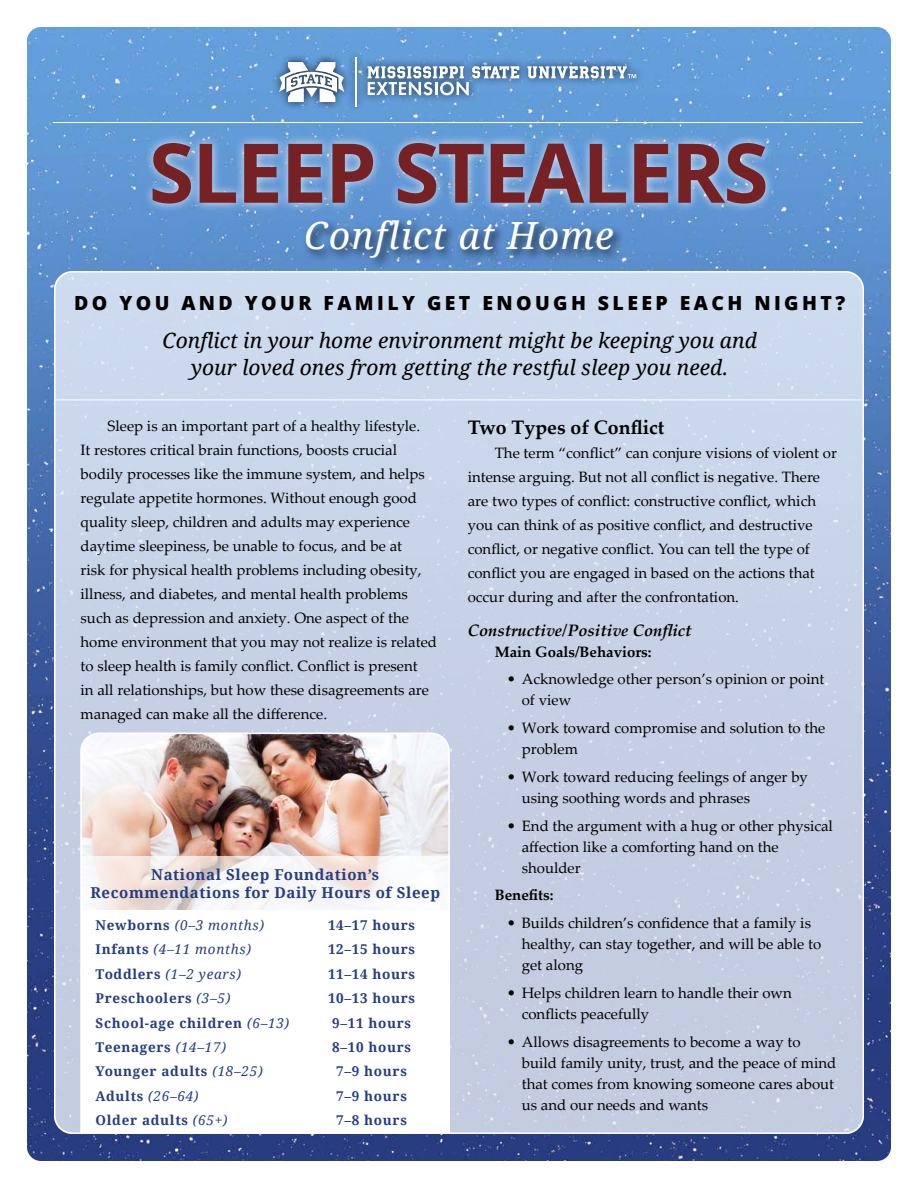
<style>
.page{position:relative;width:918px;height:1188px;background:#fff}
.page>*{position:absolute;margin:0;border:0;box-sizing:border-box;transform-origin:0 0}
.t1{font:700 82.5px "Open Sans";letter-spacing:-.025em;color:#762123}
.t2{font:italic 37.5px "Droid Serif";letter-spacing:.03em;color:#fff}
.P_intro_1{font:italic 21px/27px "Droid Serif";color:#000;text-align:center}
.P_intro_1-2{font:800 19.5px "Open Sans";letter-spacing:.175em;color:#000}
.t3{font:700 19.5px "Palatino Linotype";color:#000}
.t4{font:italic 700 16.5px "Palatino Linotype";color:#000}
.t5{font:15px/24px "Palatino Linotype";color:#000}
.H3_Sleep_Chart{font:700 15px/18px "Droid Serif";letter-spacing:.04em;color:#253e80;text-align:center}
.t6{font:700 15px "Palatino Linotype";color:#000}
.P_Sleep_Chart{font:700 13.5px "Droid Serif";letter-spacing:.05em;color:#253e80}
.P_Sleep_Chart-2{font:italic 13.5px "Droid Serif";letter-spacing:.05em;color:#253e80}
.s1{font-weight:700;font-style:normal}
.s2{font-weight:400;font-style:italic}
</style>
<div class="page">
<img style="left:27px;top:27px;width:864px;height:1134px">
<div style="left:54px;top:271px;width:810px;height:863px;background:#c8d2e7;border-radius:18px"></div>
<div style="left:272px;top:49px;width:373px;height:65px;background:#000;opacity:.75"></div>
<svg style="left:279px;top:62px;width:65px;height:40px"></svg>
<svg style="left:368px;top:66px;width:151px;height:29px"></svg>
<hr style="left:355px;top:57px;width:1px;height:50px;background:#fff">
<svg style="left:527px;top:66px;width:109px;height:12px"></svg>
<hr style="left:53px;top:122px;width:810px;height:1px;background:#fff">
<hr style="left:55px;top:400px;width:808px;height:1px;background:#fff">
<div style="left:143px;top:133px;width:632px;height:80px;background:#fff;opacity:.75"></div>
<svg style="left:79px;top:732px;width:372px;height:404px;background:#ede4e2"></svg>
<div style="left:303px;top:217px;width:322px;height:54px;background:#000;opacity:.75"></div>
<h1 class="t1" style="left:149px;top:115px;width:621px">SLEEP STEALERS</h1>
<h2 class="t2" style="left:304px;top:214px;width:311px">Conflict at Home</h2>
<p class="P_intro_1-2" style="left:74px;top:289px;width:773px">DO YOU AND YOUR FAMILY GET ENOUGH SLEEP EACH NIGHT?</p>
<p class="P_intro_1" style="left:163px;top:328px;width:596px">Conflict in your home environment might be keeping you and your loved ones from getting the restful sleep you need.</p>
<p class="t5" style="left:81px;top:413px;width:358px;text-indent:27px">Sleep is an important part of a healthy lifestyle.<br>It restores critical brain functions, boosts crucial bodily processes like the immune system, and helps regulate appetite hormones. Without enough good quality sleep, children and adults may experience daytime sleepiness, be unable to focus, and be at<br>risk for physical health problems including obesity, illness, and diabetes, and mental health problems such as depression and anxiety. One aspect of the home environment that you may not realize is related to sleep health is family conflict. Conflict is present<br>in all relationships, but how these disagreements are managed can make all the difference.</p>
<h3 class="H3_Sleep_Chart" style="left:90px;top:866px;width:351px">National Sleep Foundation’s<br>Recommendations for Daily Hours of Sleep</h3>
<p class="P_Sleep_Chart-2" style="left:96px;top:918px;width:170px"><span class="s1">Newborns</span> (0–3 months)</p>
<p class="P_Sleep_Chart" style="left:328px;top:918px;width:89px">14–17 hours</p>
<p class="P_Sleep_Chart-2" style="left:96px;top:942px;width:157px"><span class="s1">Infants</span> (4–11 months)</p>
<p class="P_Sleep_Chart" style="left:328px;top:942px;width:89px">12–15 hours</p>
<p class="P_Sleep_Chart-2" style="left:96px;top:966px;width:147px"><span class="s1">Toddlers</span> (1–2 years)</p>
<p class="P_Sleep_Chart" style="left:328px;top:966px;width:89px">11–14 hours</p>
<p class="P_Sleep_Chart" style="left:96px;top:991px;width:136px">Preschoolers <span class="s2">(3–5)</span></p>
<p class="P_Sleep_Chart" style="left:328px;top:991px;width:89px">10–13 hours</p>
<p class="P_Sleep_Chart" style="left:96px;top:1015px;width:195px">School-age children <span class="s2">(6–13)</span></p>
<p class="P_Sleep_Chart" style="left:332px;top:1015px;width:80px">9–11 hours</p>
<p class="P_Sleep_Chart" style="left:96px;top:1039px;width:132px">Teenagers <span class="s2">(14–17)</span></p>
<p class="P_Sleep_Chart" style="left:332px;top:1039px;width:80px">8–10 hours</p>
<p class="P_Sleep_Chart" style="left:96px;top:1064px;width:169px">Younger adults <span class="s2">(18–25)</span></p>
<p class="P_Sleep_Chart" style="left:336px;top:1064px;width:72px">7–9 hours</p>
<p class="P_Sleep_Chart-2" style="left:96px;top:1088px;width:105px"><span class="s1">Adults</span> (26–64)</p>
<p class="P_Sleep_Chart" style="left:336px;top:1088px;width:72px">7–9 hours</p>
<p class="P_Sleep_Chart" style="left:96px;top:1113px;width:134px">Older adults <span class="s2">(65+)</span></p>
<p class="P_Sleep_Chart" style="left:336px;top:1113px;width:72px">7–8 hours</p>
<h3 class="t3" style="left:468px;top:413px;width:198px">Two Types of Conflict</h3>
<p class="t5" style="left:468px;top:440px;width:371px;text-indent:27px">The term “conflict” can conjure visions of violent or intense arguing. But not all conflict is negative. There are two types of conflict: constructive conflict, which you can think of as positive conflict, and destructive conflict, or negative conflict. You can tell the type of conflict you are engaged in based on the actions that occur during and after the confrontation.</p>
<h4 class="t4" style="left:468px;top:618px;width:225px">Constructive/Positive Conflict</h4>
<h5 class="t6" style="left:495px;top:641px;width:158px">Main Goals/Behaviors:</h5>
<p class="t5" style="left:522px;top:668px;width:304px;line-height:21px;text-indent:-15px">• Acknowledge other person’s opinion or point of view</p>
<p class="t5" style="left:522px;top:717px;width:305px;line-height:21px;text-indent:-15px">• Work toward compromise and solution to the problem</p>
<p class="t5" style="left:522px;top:766px;width:288px;line-height:21px;text-indent:-15px">• Work toward reducing feelings of anger by using soothing words and phrases</p>
<p class="t5" style="left:522px;top:814px;width:313px;line-height:21px;text-indent:-15px">• End the argument with a hug or other physical affection like a comforting hand on the shoulder</p>
<h5 class="t6" style="left:495px;top:885px;width:60px">Benefits:</h5>
<p class="t5" style="left:522px;top:912px;width:301px;line-height:21px;text-indent:-15px">• Builds children’s confidence that a family is healthy, can stay together, and will be able to get along</p>
<p class="t5" style="left:522px;top:982px;width:272px;line-height:21px;text-indent:-15px">• Helps children learn to handle their own conflicts peacefully</p>
<p class="t5" style="left:522px;top:1030px;width:316px;line-height:21px;text-indent:-15px">• Allows disagreements to become a way to build family unity, trust, and the peace of mind that comes from knowing someone cares about us and our needs and wants</p>
</div>
